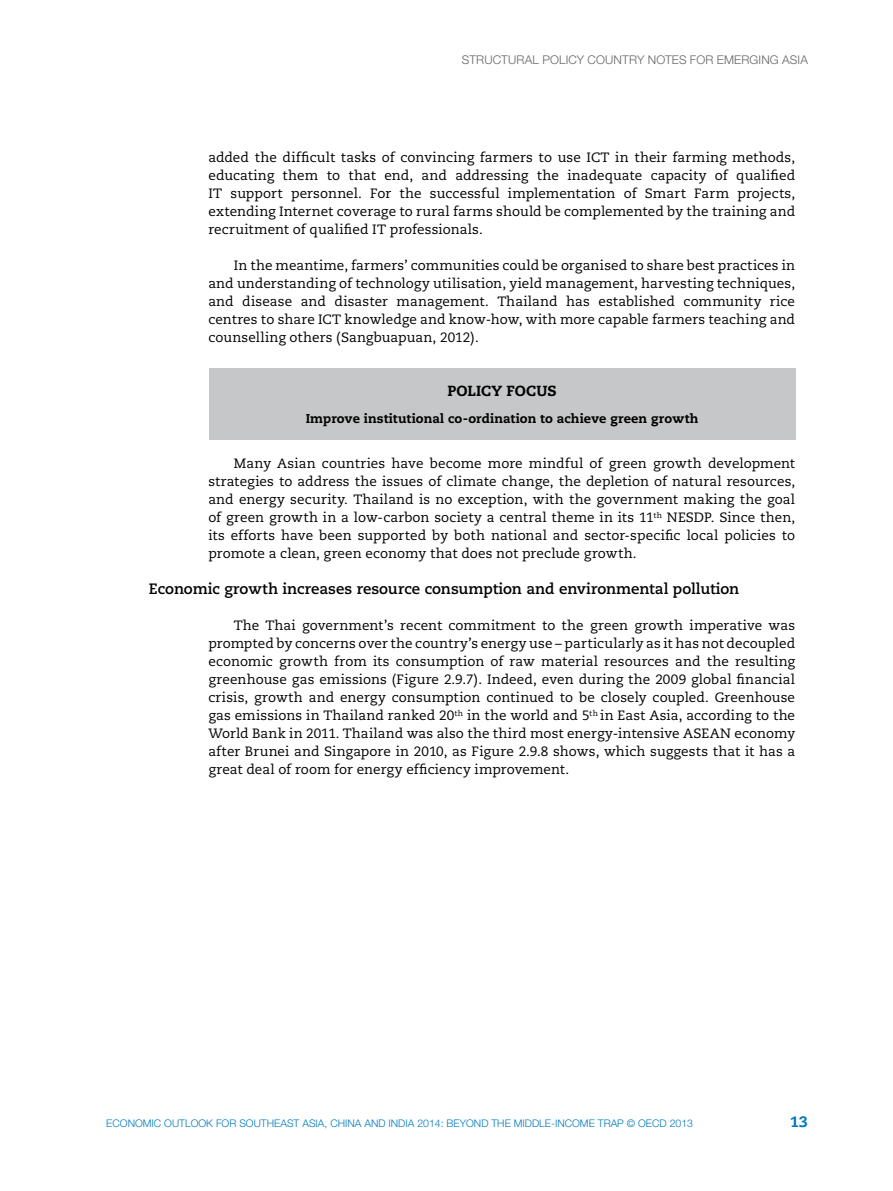
<style>
.page{position:relative;width:893px;height:1191px;background:#fff}
.page>*{position:absolute;margin:0;border:0;box-sizing:border-box;transform-origin:0 0}
.t1{font:700 15px "Caecilia";color:#000}
.t2{font:800 15px "Caecilia";color:#0079bc}
.t3{font:800 14.7px "Caecilia";letter-spacing:.005em;color:#000}
.t4{font:13.5px/18px "Caecilia";letter-spacing:.005em;color:#000;text-align:justify}
.t5{font:800 12.75px "Caecilia";letter-spacing:.01em;color:#000}
.t6{font:300 12px "Helvetica Neue";color:#646567}
.t7{font:300 10.5px "Helvetica Neue";color:#0079bc}
</style>
<div class="page">
<div style="left:209px;top:368px;width:586px;height:72px;background:#c6c7c8"></div>
<p class="t6" style="left:462px;top:52px;width:17px">STRUCTURAL</p>
<p class="t6" style="left:542px;top:52px;width:16px">POLICY</p>
<p class="t6" style="left:587px;top:52px;width:10px">COUNTRY</p>
<p class="t6" style="left:648px;top:52px;width:9px">NOTES</p>
<p class="t6" style="left:690px;top:52px;width:9px">FOR</p>
<p class="t6" style="left:717px;top:52px;width:9px">EMER</p>
<p class="t6" style="left:749px;top:52px;width:41px">GING ASIA</p>
<p class="t4" style="left:208px;top:149px;width:588px">added the difficult tasks of convincing farmers to use ICT in their farming methods, educating them to that end, and addressing the inadequate capacity of qualified IT support personnel. For the successful implementation of Smart Farm projects, extending Internet coverage to rural farms should be complemented by the training and recruitment of qualified IT professionals.</p>
<p class="t4" style="left:208px;top:257px;width:588px;text-indent:26px">In the meantime, farmers’ communities could be organised to share best practices in and understanding of technology utilisation, yield management, harvesting techniques, and disease and disaster management. Thailand has established community rice centres to share ICT knowledge and know-how, with more capable farmers teaching and counselling others (Sangbuapuan, 2012).</p>
<p class="t3" style="left:447px;top:382px;width:111px">POLICY FOCUS</p>
<p class="t5" style="left:306px;top:410px;width:394px">Improve institutional co-ordination to achieve green growth</p>
<p class="t4" style="left:208px;top:455px;width:588px;text-indent:26px">Many Asian countries have become more mindful of green growth development strategies to address the issues of climate change, the depletion of natural resources, and energy security. Thailand is no exception, with the government making the goal of green growth in a low-carbon society a central theme in its 11<sup>th</sup> NESDP. Since then, its efforts have been supported by both national and sector-specific local policies to promote a clean, green economy that does not preclude growth.</p>
<p class="t1" style="left:149px;top:580px;width:592px">Economic growth increases resource consumption and environmental pollution</p>
<p class="t4" style="left:208px;top:617px;width:588px;text-indent:26px">The Thai government’s recent commitment to the green growth imperative was prompted by concerns over the country’s energy use – particularly as it has not decoupled economic growth from its consumption of raw material resources and the resulting greenhouse gas emissions (Figure 2.9.7). Indeed, even during the 2009 global financial crisis, growth and energy consumption continued to be closely coupled. Greenhouse gas emissions in Thailand ranked 20<sup>th</sup> in the world and 5<sup>th</sup> in East Asia, according to the World Bank in 2011. Thailand was also the third most energy-intensive ASEAN economy after Brunei and Singapore in 2010, as Figure 2.9.8 shows, which suggests that it has a great deal of room for energy efficiency improvement.</p>
<p class="t7" style="left:106px;top:1117px;width:588px">ECONOMIC OUTLOOK FOR SOUTHEAST ASIA, CHINA AND INDIA 2014: BEYOND THE MIDDLE-INCOME TRAP © OECD 2013</p>
<p class="t2" style="left:790px;top:1112px;width:19px">13</p>
</div>
